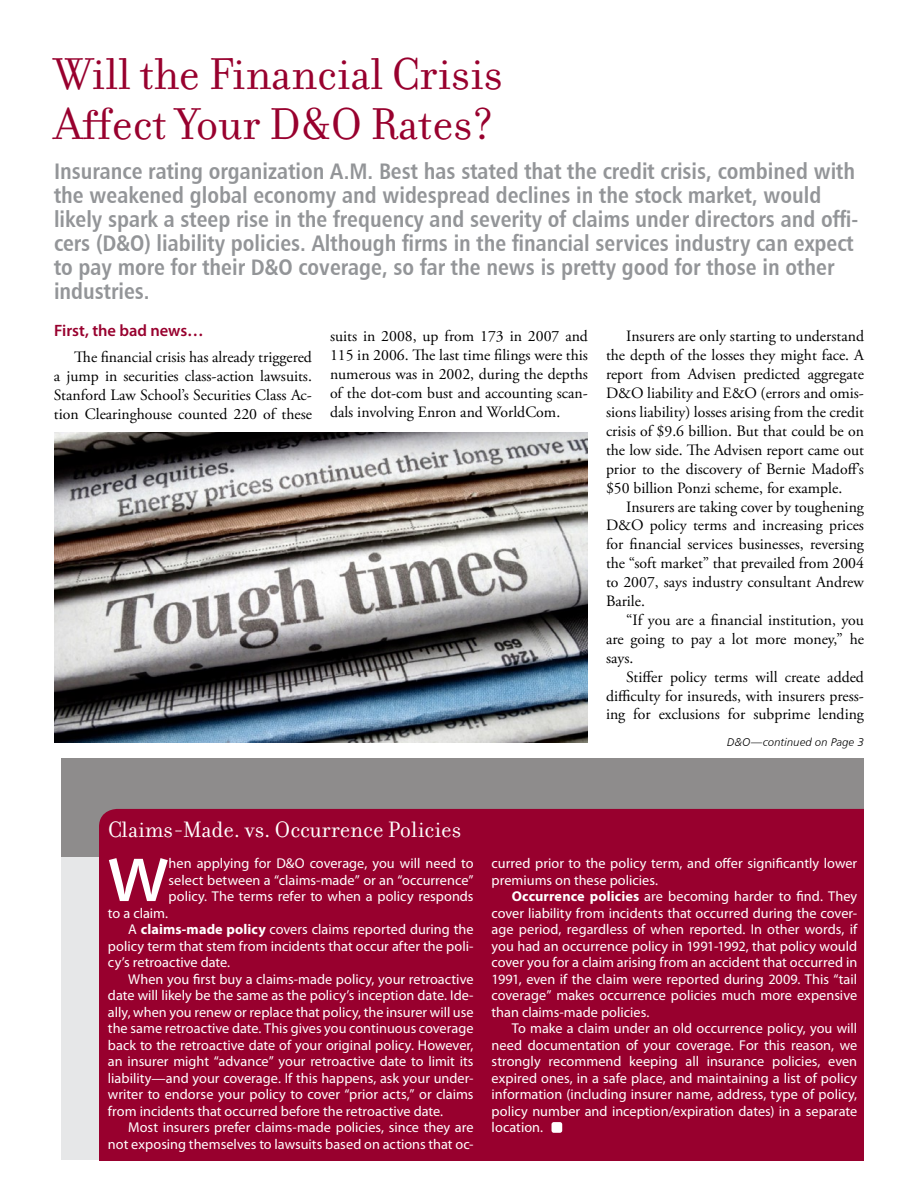
<style>
.page{position:relative;width:918px;height:1188px;background:#fff}
.page>*{position:absolute;margin:0;border:0;box-sizing:border-box;transform-origin:0 0}
.t1{font:61.2px "Humanist 531 BT Bold A";color:#fff}
.t2{font:48px/49.5px "Filosofia";color:#98002e}
.t3{font:24px "Filosofia";color:#fff}
.t4{font:22.5px/24px "Humanist 777 BT Bold Condensed B";color:#939598}
.t5{font:600 16.5px "Myriad Pro";color:#98002e}
.t6{font:15.75px/18.9px "Adobe Garamond Pro";color:#000;text-align:justify}
.t7{font:14.25px/16.5px "Myriad Pro";color:#fff;text-align:justify}
.t8{font:11.25px "Humanist 777 BT Light Italic B";letter-spacing:.015em;color:#000}
.s1{font-weight:700}
</style>
<div class="page">
<div style="left:62px;top:831px;width:116px;height:329px;background:#e6e7e8"></div>
<div style="left:62px;top:758px;width:802px;height:99px;background:#8e8c8c"></div>
<div style="left:99px;top:809px;width:765px;height:351px;background:#98002e"></div>
<img style="left:54px;top:432px;width:534px;height:310px">
<div style="left:552px;top:1122px;width:10px;height:11px;background:#fff;border-radius:2px"></div>
<h2 class="t2" style="left:54px;top:50px;width:450px">Will the Financial Crisis<br>Affect Your D&amp;O Rates?</h2>
<p class="t4" style="left:54px;top:159px;width:806px">Insurance rating organization A.M. Best has stated that the credit crisis, combined with the weakened global economy and widespread declines in the stock market, would likely spark a steep rise in the frequency and severity of claims under directors and offi&shy;cers (D&amp;O) liability policies. Although firms in the financial services industry can expect to pay more for their D&amp;O coverage, so far the news is pretty good for those in other industries.</p>
<p class="t5" style="left:54px;top:322px;width:151px">First, the bad news…</p>
<p class="t6" style="left:54px;top:348px;width:260px;text-indent:20px">The financial crisis has already triggered a jump in securities class-action lawsuits.<br>Stanford Law School’s Securities Class Ac&shy;tion Clearinghouse counted 220 of these</p>
<p class="t6" style="left:330px;top:328px;width:260px">suits in 2008, up from 173 in 2007 and 115 in 2006. The last time filings were this numerous was in 2002, during the depths of the dot-com bust and accounting scan&shy;dals involving Enron and WorldCom.</p>
<p class="t6" style="left:606px;top:328px;width:260px;text-indent:20px">Insurers are only starting to understand the depth of the losses they might face. A report from Advisen predicted aggregate D&amp;O liability and E&amp;O (errors and omis&shy;sions liability) losses arising from the credit crisis of $9.6 billion. But that could be on the low side. The Advisen report came out prior to the discovery of Bernie Madoff’s $50 billion Ponzi scheme, for example.</p>
<p class="t6" style="left:606px;top:498px;width:260px;text-indent:20px">Insurers are taking cover by toughening D&amp;O policy terms and increasing prices for financial services businesses, reversing the “soft market” that prevailed from 2004 to 2007, says industry consultant Andrew Barile.</p>
<p class="t6" style="left:606px;top:611px;width:260px;text-indent:20px">“If you are a financial institution, you are going to pay a lot more money,” he says.</p>
<p class="t6" style="left:606px;top:668px;width:260px;text-indent:20px">Stiffer policy terms will create added difficulty for insureds, with insurers press&shy;ing for exclusions for subprime lending</p>
<p class="t8" style="left:727px;top:735px;width:138px">D&amp;O—continued on Page 3</p>
<h3 class="t3" style="left:108px;top:816px;width:355px">Claims-Made. vs. Occurrence Policies</h3>
<h1 class="t1" style="left:108px;top:842px;width:62px">W</h1>
<p class="t7" style="left:169px;top:855px;width:307px">hen applying for D&amp;O coverage, you will need to select between a “claims-made” or an “occurrence” policy. The terms refer to when a policy responds</p>
<p class="t7" style="left:108px;top:905px;width:62px">to a claim.</p>
<p class="t7" style="left:128px;top:921px;width:347px">A <span class="s1">claims-made policy</span> covers claims reported during the</p>
<p class="t7" style="left:108px;top:938px;width:367px">policy term that stem from incidents that occur after the poli-</p>
<p class="t7" style="left:108px;top:954px;width:124px">cy’s retroactive date.</p>
<p class="t7" style="left:128px;top:971px;width:347px">When you first buy a claims-made policy, your retroactive</p>
<p class="t7" style="left:108px;top:987px;width:367px">date will likely be the same as the policy’s inception date. Ide-</p>
<p class="t7" style="left:108px;top:1004px;width:367px">ally, when you renew or replace that policy, the insurer will use</p>
<p class="t7" style="left:108px;top:1020px;width:367px">the same retroactive date. This gives you continuous coverage</p>
<p class="t7" style="left:108px;top:1037px;width:367px">back to the retroactive date of your original policy. However,</p>
<p class="t7" style="left:108px;top:1053px;width:367px">an insurer might “advance” your retroactive date to limit its</p>
<p class="t7" style="left:108px;top:1070px;width:367px">liability—and your coverage. If this happens, ask your under-</p>
<p class="t7" style="left:108px;top:1086px;width:367px">writer to endorse your policy to cover “prior acts,” or claims</p>
<p class="t7" style="left:108px;top:1103px;width:337px">from incidents that occurred before the retroactive date.</p>
<p class="t7" style="left:128px;top:1119px;width:347px">Most insurers prefer claims-made policies, since they are</p>
<p class="t7" style="left:108px;top:1136px;width:367px">not exposing themselves to lawsuits based on actions that oc-</p>
<p class="t7" style="left:492px;top:855px;width:367px">curred prior to the policy term, and offer significantly lower premiums on these policies.</p>
<p class="t7" style="left:492px;top:888px;width:367px;text-indent:20px"><span class="s1">Occurrence policies</span> are becoming harder to find. They cover liability from incidents that occurred during the cover&shy;age period, regardless of when reported. In other words, if you had an occurrence policy in 1991-1992, that policy would cover you for a claim arising from an accident that occurred in 1991, even if the claim were reported during 2009. This “tail coverage” makes occurrence policies much more expensive than claims-made policies.</p>
<p class="t7" style="left:492px;top:1020px;width:367px;text-indent:20px">To make a claim under an old occurrence policy, you will need documentation of your coverage. For this reason, we strongly recommend keeping all insurance policies, even expired ones, in a safe place, and maintaining a list of policy information (including insurer name, address, type of policy, policy number and inception/expiration dates) in a separate location.</p>
</div>
